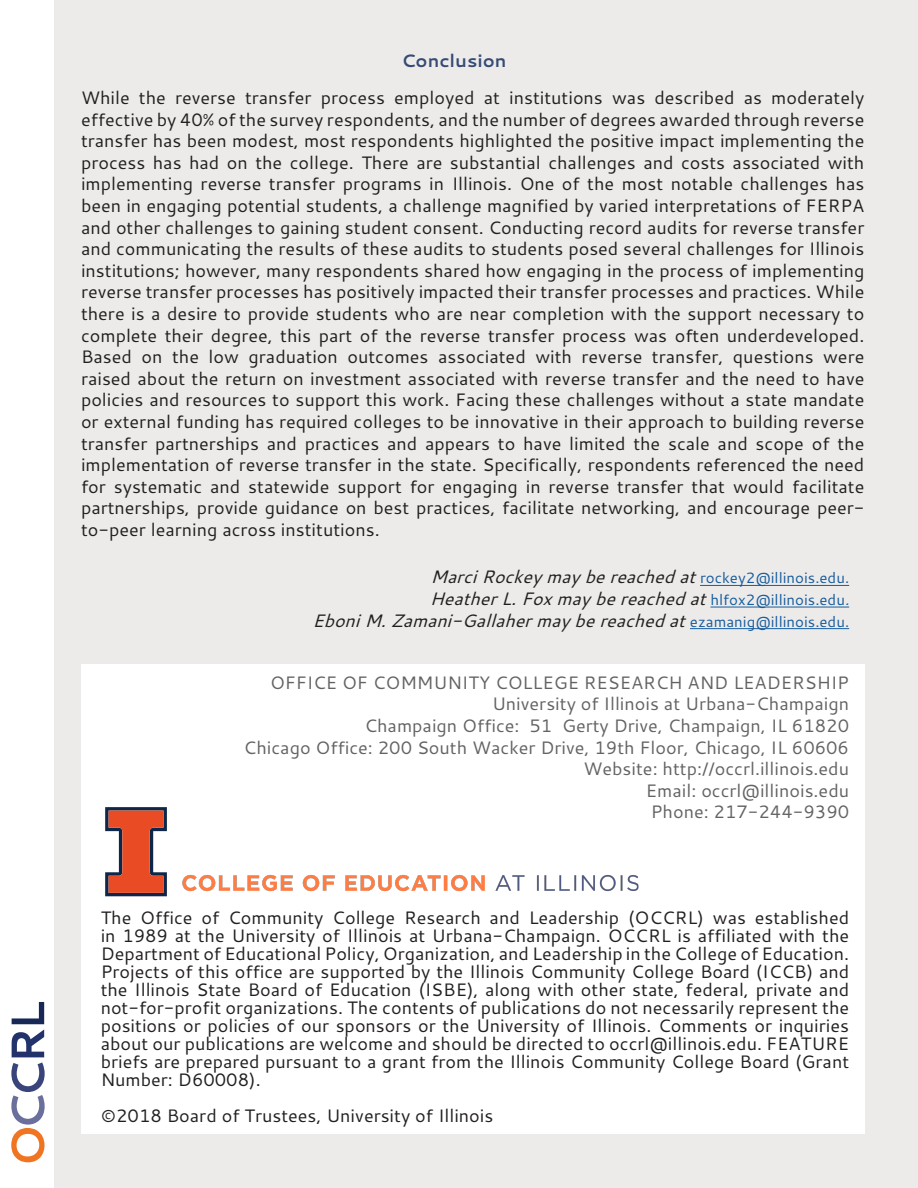
<style>
.page{position:relative;width:918px;height:1188px;background:#fff}
.page>*{position:absolute;margin:0;border:0;box-sizing:border-box;transform-origin:0 0}
.Paragraph_Style_1{font:18px/21.6px "Cantarell";color:#231f20;text-align:justify}
.t1{font:18px "Cantarell";color:#636366}
.t2{font:italic 18px "Cantarell";color:#231f20}
.t3{font:700 18px "Cantarell";color:#354a75}
.s1{font-style:normal;font-size:15px;color:#175d9e}
.s2{font-size:15px;color:#175d9e}
</style>
<div class="page">
<div style="left:54px;top:0;width:864px;height:1188px;background:#edebea"></div>
<div style="left:81px;top:664px;width:783px;height:470px;background:#fff"></div>
<svg style="left:11px;top:1002px;width:34px;height:160px"></svg>
<img style="left:182px;top:874px;width:457px;height:18px">
<svg style="left:105px;top:807px;width:62px;height:89px"></svg>
<hr style="left:700px;top:585px;width:149px;height:1px;background:#175d9e">
<hr style="left:710px;top:607px;width:139px;height:1px;background:#175d9e">
<hr style="left:690px;top:628px;width:159px;height:1px;background:#175d9e">
<p class="t3" style="left:401px;top:48px;width:107px">Conclusion</p>
<p class="Paragraph_Style_1" style="left:81px;top:86px;width:785px">While the reverse transfer process employed at institutions was described as moderately effective by 40% of the survey respondents, and the number of degrees awarded through reverse transfer has been modest, most respondents highlighted the positive impact implementing the process has had on the college. There are substantial challenges and costs associated with implementing reverse transfer programs in Illinois. One of the most notable challenges has been in engaging potential students, a challenge magnified by varied interpretations of FERPA and other challenges to gaining student consent. Conducting record audits for reverse transfer and communicating the results of these audits to students posed several challenges for Illinois institutions; however, many respondents shared how engaging in the process of implementing reverse transfer processes has positively impacted their transfer processes and practices. While there is a desire to provide students who are near completion with the support necessary to complete their degree, this part of the reverse transfer process was often underdeveloped.<br>Based on the low graduation outcomes associated with reverse transfer, questions were raised about the return on investment associated with reverse transfer and the need to have policies and resources to support this work. Facing these challenges without a state mandate or external funding has required colleges to be innovative in their approach to building reverse transfer partnerships and practices and appears to have limited the scale and scope of the implementation of reverse transfer in the state. Specifically, respondents referenced the need for systematic and statewide support for engaging in reverse transfer that would facilitate partnerships, provide guidance on best practices, facilitate networking, and encourage peer&shy;to-peer learning across institutions.</p>
<p class="t2" style="left:430px;top:565px;width:420px">Marci Rockey may be reached at <span class="s1">rockey2@illinois.edu.</span></p>
<p class="t2" style="left:430px;top:586px;width:421px">Heather L. Fox may be reached at <span class="s1">hlfox2@illinois.edu</span><span class="s2">.</span></p>
<p class="t2" style="left:313px;top:608px;width:538px">Eboni M. Zamani-Gallaher may be reached at <span class="s1">ezamanig@illinois.edu.</span></p>
<p class="t1" style="left:270px;top:670px;width:580px">OFFICE OF COMMUNITY COLLEGE RESEARCH AND LEADERSHIP</p>
<p class="t1" style="left:492px;top:692px;width:359px">University of Illinois at Urbana-Champaign</p>
<p class="t1" style="left:364px;top:713px;width:486px">Champaign Office: 51 Gerty Drive, Champaign, IL 61820</p>
<p class="t1" style="left:244px;top:735px;width:607px">Chicago Office: 200 South Wacker Drive, 19th Floor, Chicago, IL 60606</p>
<p class="t1" style="left:584px;top:756px;width:267px">Website: http://occrl.illinois.edu</p>
<p class="t1" style="left:646px;top:778px;width:205px">Email: occrl@illinois.edu</p>
<p class="t1" style="left:651px;top:800px;width:200px">Phone: 217-244-9390</p>
<p class="Paragraph_Style_1" style="left:101px;top:908px;width:750px;line-height:18px">The Office of Community College Research and Leadership (OCCRL) was established in 1989 at the University of Illinois at Urbana-Champaign. OCCRL is affiliated with the Department of Educational Policy, Organization, and Leadership in the College of Education.<br>Projects of this office are supported by the Illinois Community College Board (ICCB) and the Illinois State Board of Education (ISBE), along with other state, federal, private and not-for-profit organizations. The contents of publications do not necessarily represent the positions or policies of our sponsors or the University of Illinois. Comments or inquiries about our publications are welcome and should be directed to occrl@illinois.edu. FEATURE briefs are prepared pursuant to a grant from the Illinois Community College Board (Grant Number: D60008).</p>
<p class="Paragraph_Style_1" style="left:101px;top:1104px;width:394px">©2018 Board of Trustees, University of Illinois</p>
</div>
